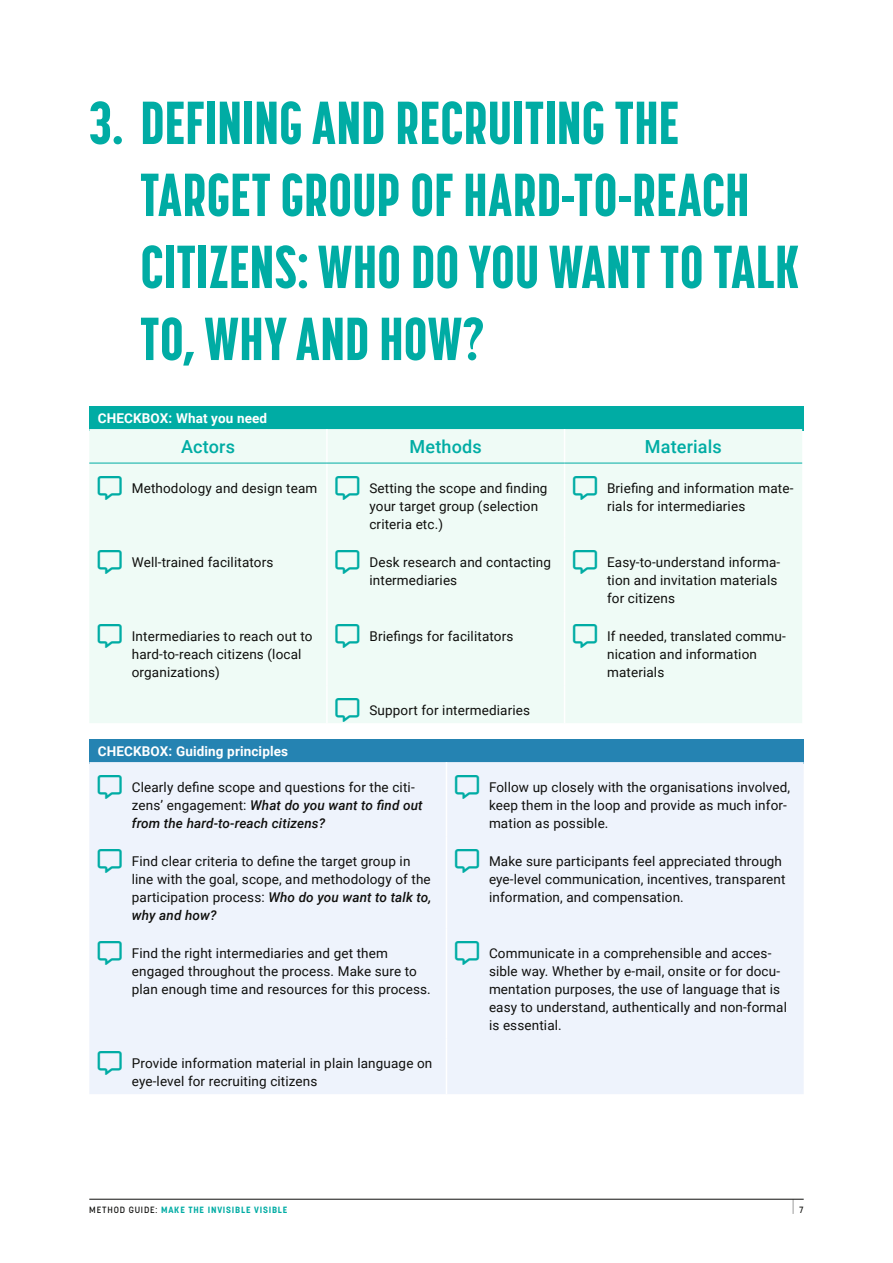
<style>
.page{position:relative;width:893px;height:1263px;background:#fff}
.page>*{position:absolute;margin:0;border:0;box-sizing:border-box;transform-origin:0 0}
.t1{font:800 60px/72px "Korolev Compressed";letter-spacing:.005em;color:#00aca4}
.t2{font:500 18px "Roboto";letter-spacing:.01em;color:#00aca4}
.t3{font:100 18px "Korolev";color:#0f0f0d}
.t4{font:13.5px/18px "Roboto";letter-spacing:.01em;color:#0f0f0d}
.t5{font:700 13.5px "Roboto";letter-spacing:.01em;color:#fff}
.t6{font:700 9px "Korolev";letter-spacing:.09em;color:#00aca4}
.s1{color:#00aca4}
.s2{font-weight:500;font-style:italic}
.s3{font-weight:500;color:#0f0f0d}
.s4{font-weight:500;font-size:9px}
</style>
<div class="page">
<div style="left:89px;top:406px;width:715px;height:25px;background:#00aca4"></div>
<div style="left:89px;top:739px;width:715px;height:25px;background:#2583b2"></div>
<div style="left:89px;top:429px;width:713px;height:294px;background:#effbf6"></div>
<hr style="left:326px;top:463px;width:2px;height:74px;background:#fff">
<hr style="left:564px;top:463px;width:1px;height:74px;background:#fff">
<hr style="left:326px;top:537px;width:2px;height:74px;background:#fff">
<hr style="left:564px;top:537px;width:1px;height:74px;background:#fff">
<hr style="left:326px;top:611px;width:2px;height:74px;background:#fff">
<hr style="left:564px;top:611px;width:1px;height:74px;background:#fff">
<hr style="left:326px;top:685px;width:2px;height:38px;background:#fff">
<hr style="left:564px;top:685px;width:1px;height:38px;background:#fff">
<hr style="left:326px;top:429px;width:2px;height:34px;background:#fff">
<hr style="left:564px;top:429px;width:1px;height:34px;background:#fff">
<hr style="left:89px;top:463px;width:238px;height:1px;background:#00aca4">
<hr style="left:327px;top:463px;width:238px;height:1px;background:#00aca4">
<hr style="left:565px;top:463px;width:237px;height:1px;background:#00aca4">
<div style="left:89px;top:762px;width:715px;height:332px;background:#eef3fc"></div>
<hr style="left:446px;top:762px;width:1px;height:74px;background:#fff">
<hr style="left:446px;top:836px;width:1px;height:92px;background:#fff">
<hr style="left:446px;top:928px;width:1px;height:110px;background:#fff">
<hr style="left:446px;top:1038px;width:1px;height:56px;background:#fff">
<hr style="left:89px;top:1199px;width:715px;height:1px;background:#0f0f0d">
<svg style="left:335px;top:476px;width:7px;height:24px"></svg>
<svg style="left:349px;top:476px;width:10px;height:24px"></svg>
<svg style="left:98px;top:476px;width:24px;height:24px"></svg>
<svg style="left:573px;top:476px;width:24px;height:24px"></svg>
<svg style="left:98px;top:550px;width:24px;height:24px"></svg>
<svg style="left:335px;top:550px;width:24px;height:24px"></svg>
<svg style="left:573px;top:550px;width:24px;height:24px"></svg>
<svg style="left:98px;top:624px;width:24px;height:24px"></svg>
<svg style="left:335px;top:624px;width:24px;height:24px"></svg>
<svg style="left:573px;top:624px;width:24px;height:24px"></svg>
<svg style="left:335px;top:698px;width:24px;height:24px"></svg>
<svg style="left:98px;top:775px;width:24px;height:24px"></svg>
<svg style="left:455px;top:775px;width:24px;height:24px"></svg>
<svg style="left:98px;top:849px;width:24px;height:24px"></svg>
<svg style="left:455px;top:849px;width:24px;height:24px"></svg>
<svg style="left:98px;top:941px;width:24px;height:24px"></svg>
<svg style="left:455px;top:941px;width:24px;height:24px"></svg>
<svg style="left:98px;top:1051px;width:24px;height:24px"></svg>
<h1 class="t1" style="left:140px;top:86px;width:659px;text-indent:-51px">3. DEFINING AND RECRUITING THE<br>TARGET GROUP OF HARD-TO-REACH<br>CITIZENS: WHO DO YOU WANT TO TALK<br>TO, WHY AND HOW?</h1>
<p class="t5" style="left:98px;top:409px;width:171px">CHECKBOX: What you need</p>
<h2 class="t2" style="left:181px;top:434px;width:55px">Actors</h2>
<h2 class="t2" style="left:410px;top:434px;width:74px">Methods</h2>
<h2 class="t2" style="left:645px;top:434px;width:79px">Materials</h2>
<p class="t4" style="left:132px;top:478px;width:209px">Methodology and design team <span class="s1">▲▲</span></p>
<p class="t4" style="left:369px;top:478px;width:180px">Setting the scope and finding your target group (selection criteria etc.)</p>
<p class="t4" style="left:607px;top:478px;width:188px">Briefing and information mate&shy;rials for intermediaries</p>
<p class="t4" style="left:132px;top:552px;width:143px">Well-trained facilitators</p>
<p class="t4" style="left:369px;top:552px;width:183px">Desk research and contacting intermediaries</p>
<p class="t4" style="left:607px;top:552px;width:175px">Easy-to-understand informa&shy;tion and invitation materials for citizens</p>
<p class="t4" style="left:132px;top:626px;width:182px">Intermediaries to reach out to hard-to-reach citizens (local organizations)</p>
<p class="t4" style="left:369px;top:626px;width:145px">Briefings for facilitators</p>
<p class="t4" style="left:607px;top:626px;width:180px">If needed, translated commu&shy;nication and information materials</p>
<p class="t4" style="left:369px;top:700px;width:162px">Support for intermediaries</p>
<p class="t5" style="left:98px;top:742px;width:192px">CHECKBOX: Guiding principles</p>
<p class="t4" style="left:132px;top:777px;width:292px">Clearly define scope and questions for the citi&shy;zens’ engagement: <span class="s2">What do you want to find out from the hard-to-reach citizens?</span></p>
<p class="t4" style="left:489px;top:777px;width:303px">Follow up closely with the organisations involved, keep them in the loop and provide as much infor&shy;mation as possible.</p>
<p class="t4" style="left:132px;top:851px;width:301px">Find clear criteria to define the target group in line with the goal, scope, and methodology of the participation process: <span class="s2">Who do you want to talk to, why and how?</span></p>
<p class="t4" style="left:489px;top:851px;width:298px">Make sure participants feel appreciated through eye-level communication, incentives, transparent information, and compensation.</p>
<p class="t4" style="left:132px;top:943px;width:301px">Find the right intermediaries and get them engaged throughout the process. Make sure to plan enough time and resources for this process.</p>
<p class="t4" style="left:489px;top:943px;width:299px">Communicate in a comprehensible and acces&shy;sible way. Whether by e-mail, onsite or for docu&shy;mentation purposes, the use of language that is easy to understand, authentically and non-formal is essential.</p>
<p class="t4" style="left:132px;top:1053px;width:302px">Provide information material in plain language on eye-level for recruiting citizens</p>
<p class="t6" style="left:89px;top:1204px;width:200px"><span class="s3">METHOD GUIDE:</span> MAKE THE INVISIBLE VISIBLE</p>
<h2 class="t3" style="left:792px;top:1195px;width:13px">| <span class="s4">7</span></h2>
</div>
